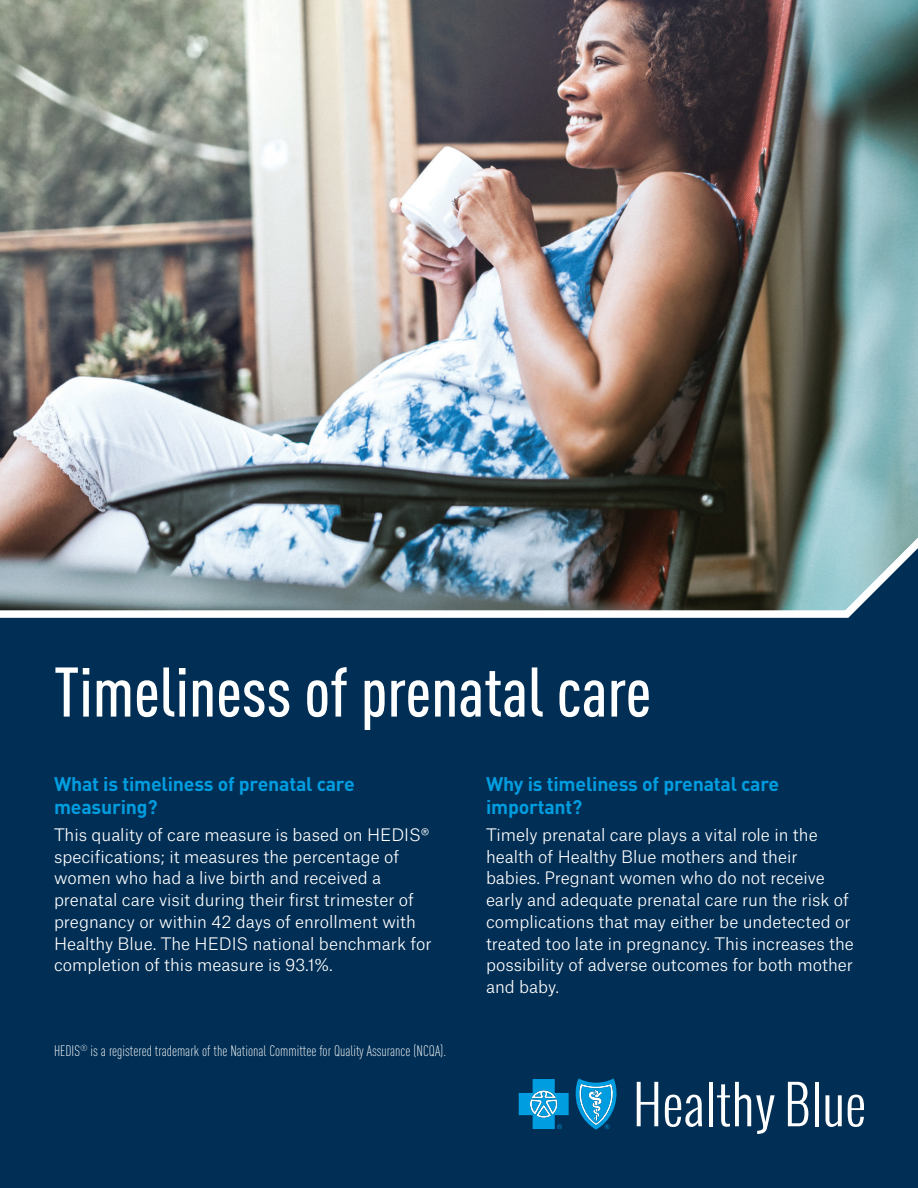
<style>
.page{position:relative;width:918px;height:1188px;background:#fff}
.page>*{position:absolute;margin:0;border:0;box-sizing:border-box;transform-origin:0 0}
.HB_LA_Headline{font:500 condensed 69px "DINOT";color:#fff}
.NB_LA_SubHeadline_Bo{font:700 19.5px/23.4px "DINOT";letter-spacing:-.01em;color:#009de0}
.HB_LA_Body_Text{font:300 16.5px/21.8px "Atlas Grotesk";color:#fff}
.HB_LA_Disclaimer_Lin{font:300 condensed 15px "DINOT";color:#fff}
</style>
<div class="page">
<div style="left:0;top:503px;width:918px;height:685px;background:#002e54"></div>
<img style="left:0;top:0;width:918px;height:618px">
<svg style="left:519px;top:1079px;width:50px;height:50px"></svg>
<svg style="left:575px;top:1078px;width:42px;height:52px"></svg>
<svg style="left:637px;top:1082px;width:21px;height:44px"></svg>
<svg style="left:665px;top:1095px;width:37px;height:32px"></svg>
<hr style="left:709px;top:1082px;width:4px;height:44px;background:#fff">
<svg style="left:717px;top:1082px;width:58px;height:52px"></svg>
<svg style="left:788px;top:1082px;width:20px;height:44px"></svg>
<hr style="left:815px;top:1082px;width:3px;height:44px;background:#fff">
<svg style="left:826px;top:1095px;width:16px;height:32px"></svg>
<svg style="left:848px;top:1095px;width:16px;height:32px"></svg>
<p class="HB_LA_Headline" style="left:54px;top:651px;width:599px">Timeliness of prenatal care</p>
<p class="NB_LA_SubHeadline_Bo" style="left:54px;top:772px;width:302px">What is timeliness of prenatal care measuring?</p>
<p class="HB_LA_Body_Text" style="left:54px;top:822px;width:379px">This quality of care measure is based on HEDIS® specifications; it measures the percentage of women who had a live birth and received a prenatal care visit during their first trimester of pregnancy or within 42 days of enrollment with Healthy Blue. The HEDIS national benchmark for completion of this measure is 93.1%.</p>
<p class="HB_LA_Disclaimer_Lin" style="left:54px;top:1042px;width:394px">HEDIS<sup>®</sup> is a registered trademark of the National Committee for Quality Assurance (NCQA).</p>
<p class="NB_LA_SubHeadline_Bo" style="left:486px;top:772px;width:295px">Why is timeliness of prenatal care important?</p>
<p class="HB_LA_Body_Text" style="left:486px;top:822px;width:369px">Timely prenatal care plays a vital role in the health of Healthy Blue mothers and their babies. Pregnant women who do not receive early and adequate prenatal care run the risk of complications that may either be undetected or treated too late in pregnancy. This increases the possibility of adverse outcomes for both mother and baby.</p>
</div>
